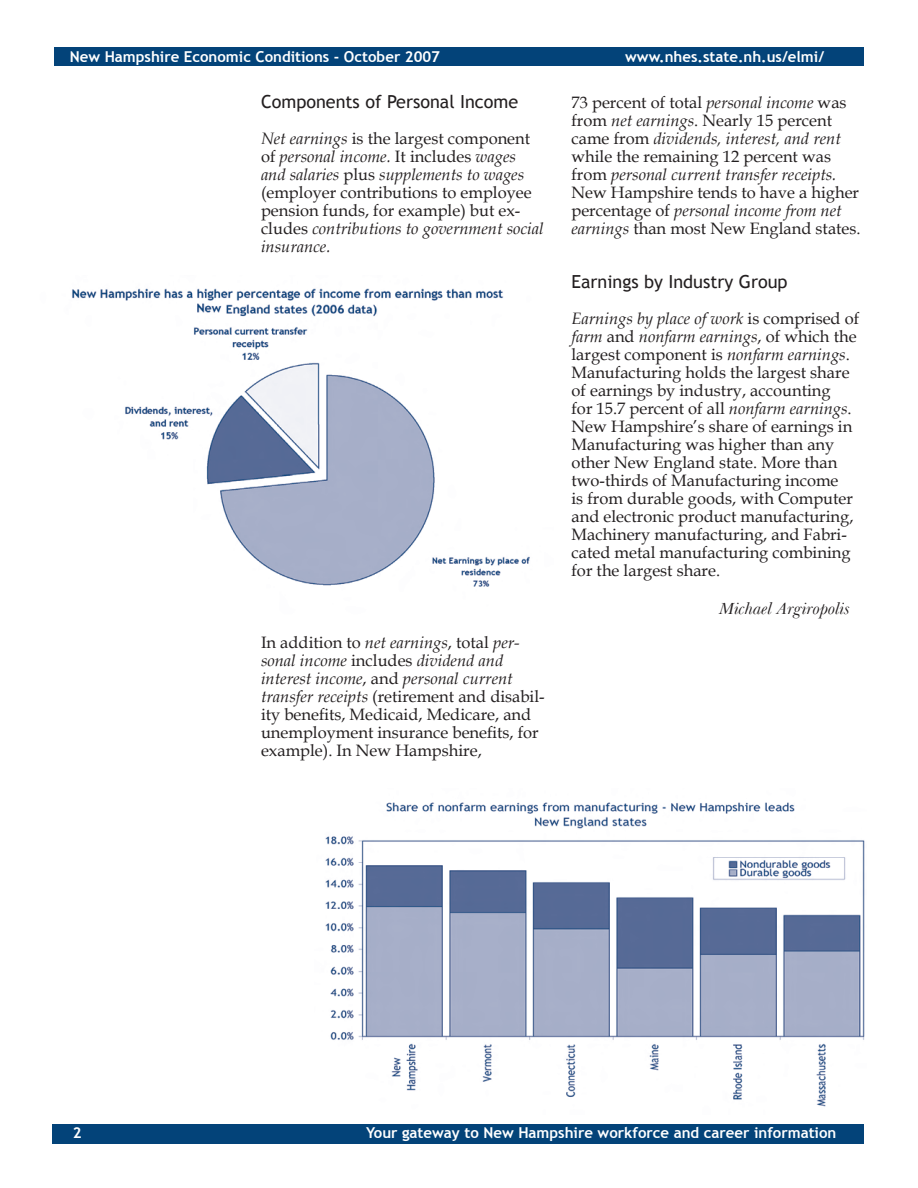
<style>
.page{position:relative;width:918px;height:1188px;background:#fff}
.page>*{position:absolute;margin:0;border:0;box-sizing:border-box;transform-origin:0 0}
.t1{font:18px "Trebuchet MS";color:#231f20}
.t2{font:16.5px/18px "Book Antiqua";color:#231f20}
.t3{font:16.5px "Baskerton Italic SWFTE";color:#231f20}
.t4{font:700 15px "Trebuchet MS";color:#fff}
.s1{font-style:italic}
</style>
<div class="page">
<div style="left:54px;top:47px;width:810px;height:19px;background:#034379"></div>
<div style="left:52px;top:1125px;width:812px;height:19px;background:#034379"></div>
<img style="left:72px;top:288px;width:458px;height:299px">
<img style="left:325px;top:802px;width:540px;height:305px">
<p class="t4" style="left:70px;top:47px;width:372px">New Hampshire Economic Conditions - October 2007</p>
<p class="t4" style="left:625px;top:47px;width:200px">www.nhes.state.nh.us/elmi/</p>
<p class="t1" style="left:261px;top:91px;width:259px">Components of Personal Income</p>
<p class="t2" style="left:261px;top:129px;width:284px"><span class="s1">Net earnings</span> is the largest component of <span class="s1">personal income.</span> It includes <span class="s1">wages and salaries</span> plus <span class="s1">supplements to wages </span>(employer contributions to employee pension funds, for example) but ex&shy;cludes <span class="s1">contributions to government social insurance.</span></p>
<p class="t2" style="left:261px;top:633px;width:285px">In addition to <span class="s1">net earnings</span>, total <span class="s1">per&shy;sonal income</span> includes <span class="s1">dividend and interest income</span>, and <span class="s1">personal current transfer receipts</span> (retirement and disabil&shy;ity benefits, Medicaid, Medicare, and unemployment insurance benefits, for example). In New Hampshire,</p>
<p class="t2" style="left:571px;top:93px;width:291px">73 percent of total <span class="s1">personal income</span> was from <span class="s1">net earnings</span>. Nearly 15 percent came from <span class="s1">dividends, interest, and rent </span>while the remaining 12 percent was from <span class="s1">personal current transfer receipts.<br></span>New Hampshire tends to have a higher percentage of <span class="s1">personal income from net earnings</span> than most New England states.</p>
<p class="t1" style="left:572px;top:271px;width:218px">Earnings by Industry Group</p>
<p class="t2" style="left:572px;top:309px;width:289px"><span class="s1">Earnings by place of work</span> is comprised of <span class="s1">farm</span> and <span class="s1">nonfarm earnings</span>, of which the largest component is <span class="s1">nonfarm earnings</span>.<br>Manufacturing holds the largest share of earnings by industry, accounting<br>for 15.7 percent of all <span class="s1">nonfarm earnings</span>.<br>New Hampshire’s share of earnings in Manufacturing was higher than any other New England state. More than two-thirds of Manufacturing income<br>is from durable goods, with Computer and electronic product manufacturing, Machinery manufacturing, and Fabri&shy;cated metal manufacturing combining for the largest share.</p>
<p class="t3" style="left:719px;top:598px;width:132px">Michael Argiropolis</p>
<p class="t4" style="left:73px;top:1123px;width:10px">2</p>
<p class="t4" style="left:366px;top:1123px;width:472px">Your gateway to New Hampshire workforce and career information</p>
</div>
